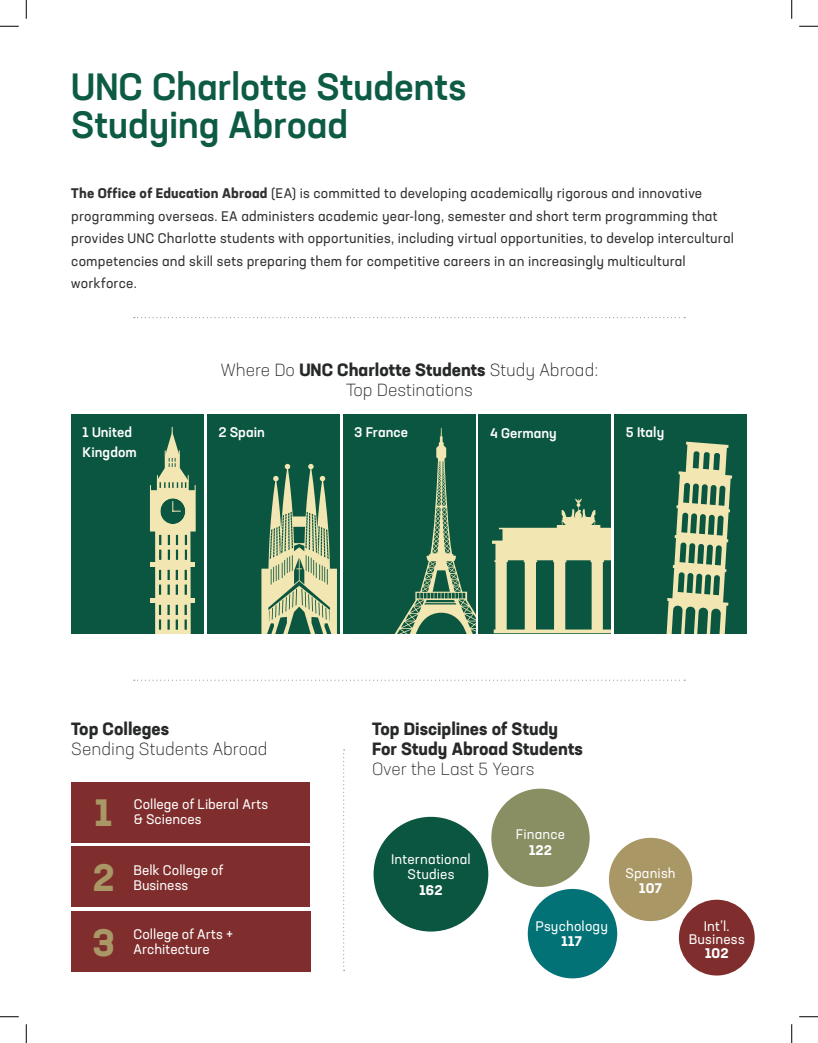
<style>
.page{position:relative;width:818px;height:1043px;background:#fff}
.page>*{position:absolute;margin:0;border:0;box-sizing:border-box;transform-origin:0 0}
.t1{font:500 37.5px/37.5px "Neusa Next Std";letter-spacing:-.005em;color:#0d5b45}
.t2{font:700 37.5px "Neusa Next Std";color:#aa9766}
.t3{font:700 17.5px/20px "Neusa Next Std";color:#272828}
.t4{font:300 17.5px/20px "Neusa Next Std";color:#272828}
.t5{font:300 17.5px "Neusa Next Std";color:#312f30}
.Body_Text{font:13.75px/22.5px "Neusa Next Std";letter-spacing:.01em;color:#312f30}
.t6{font:13.75px/13.4px "Neusa Next Std";letter-spacing:.005em;color:#fff;text-align:center}
.t7{font:500 13.75px/20px "Neusa Next Std";letter-spacing:.005em;color:#fff}
.t8{font:700 13.75px "Neusa Next Std";letter-spacing:.025em;color:#fff}
.s1{font-weight:700}
.s2{font-weight:300}
</style>
<div class="page">
<div style="left:71px;top:782px;width:239px;height:189px;background:#802e2d"></div>
<svg style="left:71px;top:414px;width:675px;height:219px;background:#457b60"></svg>
<svg style="left:343px;top:749px;width:1px;height:222px"></svg>
<div style="left:678px;top:899px;width:76px;height:76px;background:#802e2d;border-radius:50%"></div>
<div style="left:609px;top:837px;width:83px;height:84px;background:#aa9766;border-radius:50%"></div>
<div style="left:527px;top:889px;width:90px;height:89px;background:#027277;border-radius:50%"></div>
<div style="left:491px;top:788px;width:98px;height:99px;background:#898f62;border-radius:50%"></div>
<div style="left:373px;top:816px;width:115px;height:115px;background:#0b5640;border-radius:50%"></div>
<svg style="left:134px;top:317px;width:551px;height:1px"></svg>
<svg style="left:134px;top:679px;width:551px;height:2px"></svg>
<svg style="left:0;top:25px;width:19px;height:2px"></svg>
<svg style="left:799px;top:25px;width:19px;height:2px"></svg>
<svg style="left:0;top:1016px;width:19px;height:1px"></svg>
<svg style="left:799px;top:1016px;width:19px;height:1px"></svg>
<svg style="left:25px;top:0;width:2px;height:19px"></svg>
<svg style="left:25px;top:1024px;width:2px;height:18px"></svg>
<svg style="left:791px;top:0;width:1px;height:19px"></svg>
<svg style="left:791px;top:1024px;width:1px;height:18px"></svg>
<p class="t1" style="left:71px;top:67px;width:396px">UNC Charlotte Students<br>Studying Abroad</p>
<p class="Body_Text" style="left:71px;top:182px;width:664px"><span class="s1">The Office of Education Abroad</span> (EA) is committed to developing academically rigorous and innovative programming overseas. EA administers academic year-long, semester and short term programming that provides UNC Charlotte students with opportunities, including virtual opportunities, to develop intercultural competencies and skill sets preparing them for competitive careers in an increasingly multicultural workforce.</p>
<p class="t3" style="left:221px;top:359px;width:379px"><span class="s2">Where Do</span> UNC Charlotte Students <span class="s2">Study Abroad:</span></p>
<p class="t4" style="left:346px;top:379px;width:128px">Top Destinations</p>
<p class="t7" style="left:83px;top:422px;width:56px">1 United<br>Kingdom</p>
<p class="t7" style="left:218px;top:422px;width:48px">2 Spain</p>
<p class="t7" style="left:354px;top:422px;width:55px">3 France</p>
<p class="t7" style="left:490px;top:422px;width:68px">4 Germany</p>
<p class="t7" style="left:625px;top:422px;width:40px">5 Italy</p>
<p class="t4" style="left:71px;top:719px;width:198px"><span class="s1">Top Colleges<br></span>Sending Students Abroad</p>
<p class="t2" style="left:95px;top:788px;width:19px">1</p>
<p class="t2" style="left:92px;top:853px;width:24px">2</p>
<p class="t2" style="left:92px;top:918px;width:24px">3</p>
<p class="t6" style="left:134px;top:797px;width:136px">College of Liberal Arts</p>
<p class="t6" style="left:134px;top:812px;width:69px">&amp; Sciences</p>
<p class="t6" style="left:133px;top:862px;width:91px">Belk College of</p>
<p class="t6" style="left:133px;top:877px;width:56px">Business</p>
<p class="t6" style="left:133px;top:927px;width:101px">College of Arts +</p>
<p class="t6" style="left:133px;top:942px;width:78px">Architecture</p>
<p class="t3" style="left:372px;top:718px;width:212px">Top Disciplines of Study<br>For Study Abroad Students</p>
<p class="t5" style="left:372px;top:758px;width:164px">Over the Last 5 Years</p>
<p class="t6" style="left:391px;top:852px;width:81px;line-height:15px">International<br>Studies<br><span class="s1">162</span></p>
<p class="t6" style="left:515px;top:827px;width:51px">Finance</p>
<p class="t8" style="left:529px;top:841px;width:24px">122</p>
<p class="t6" style="left:535px;top:919px;width:74px">Psychology</p>
<p class="t8" style="left:561px;top:932px;width:22px">117</p>
<p class="t6" style="left:625px;top:866px;width:52px;line-height:14.4px">Spanish<br><span class="s1">107</span></p>
<p class="t6" style="left:688px;top:919px;width:57px">Int’l.<br>Business<br><span class="s1">102</span></p>
</div>
